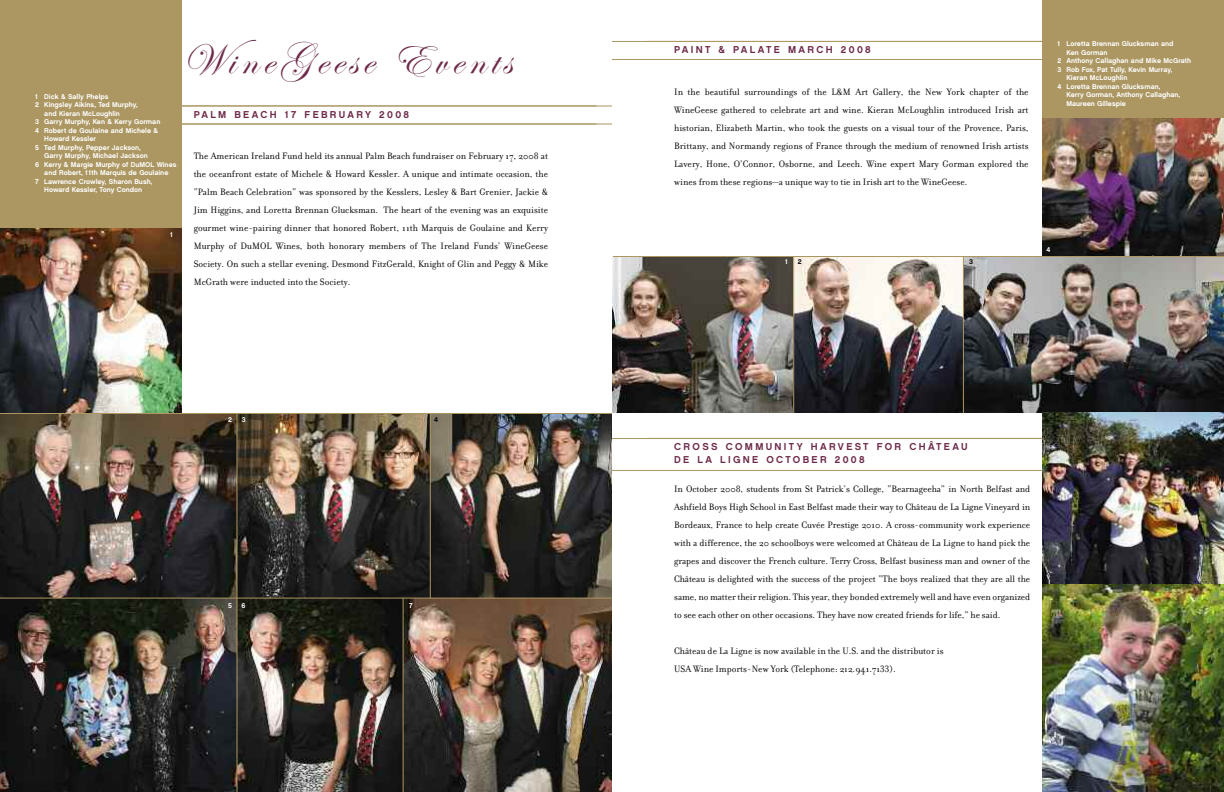
<style>
.page{position:relative;width:1224px;height:792px;background:#fff}
.page>*{position:absolute;margin:0;border:0;box-sizing:border-box;transform-origin:0 0}
.t1{font:44px "Edwardian Script ITC";letter-spacing:.12em;color:#6d2a49}
.t2{font:10px/18px "Filosofia";color:#000;text-align:justify}
.t3{font:10px/13px "Chalet New York Nineteen Sixty";letter-spacing:.235em;color:#6d2a49}
.t4{font:7px "Chalet New York Nineteen Sixty";color:#fff}
.t5{font:7px "Chalet New York Nineteen Sixty";color:#000}
</style>
<div class="page">
<div style="left:1042px;top:0;width:182px;height:792px;background:#ac9762"></div>
<img style="left:1042px;top:118px;width:182px;height:138px">
<hr style="left:166px;top:105px;width:431px;height:1px;background:#ac9762">
<div style="left:0;top:0;width:182px;height:791px;background:#ac9762"></div>
<hr style="left:166px;top:106px;width:446px;height:1px;background:#ac9762">
<hr style="left:166px;top:124px;width:446px;height:1px;background:#ac9762">
<hr style="left:612px;top:41px;width:480px;height:1px;background:#ac9762">
<hr style="left:612px;top:59px;width:480px;height:1px;background:#ac9762">
<hr style="left:612px;top:438px;width:480px;height:1px;background:#ac9762">
<hr style="left:612px;top:470px;width:480px;height:1px;background:#ac9762">
<img style="left:0;top:414px;width:612px;height:184px">
<img style="left:0;top:599px;width:238px;height:193px">
<img style="left:238px;top:599px;width:165px;height:193px">
<img style="left:404px;top:599px;width:208px;height:193px">
<img style="left:0;top:228px;width:182px;height:185px">
<hr style="left:0;top:413px;width:612px;height:1px;background:#ac9762">
<hr style="left:0;top:598px;width:612px;height:1px;background:#ac9762">
<hr style="left:236px;top:413px;width:1px;height:379px;background:#ac9762">
<hr style="left:430px;top:413px;width:1px;height:185px;background:#ac9762">
<img style="left:612px;top:256px;width:612px;height:157px">
<hr style="left:613px;top:256px;width:611px;height:1px;background:#ac9762">
<hr style="left:793px;top:256px;width:1px;height:157px;background:#ac9762">
<hr style="left:403px;top:598px;width:1px;height:194px;background:#ac9762">
<hr style="left:963px;top:256px;width:1px;height:157px;background:#ac9762">
<img style="left:1042px;top:583px;width:182px;height:209px">
<img style="left:1042px;top:413px;width:182px;height:170px">
<p class="t4" style="left:35px;top:92px;width:75px">1 Dick &amp; Sally Phelps</p>
<p class="t4" style="left:35px;top:101px;width:104px">2 Kingsley Aikins, Ted Murphy,</p>
<p class="t4" style="left:44px;top:109px;width:77px">and Kieran McLoughlin</p>
<p class="t4" style="left:35px;top:118px;width:127px">3 Garry Murphy, Ken &amp; Kerry Gorman</p>
<p class="t4" style="left:35px;top:126px;width:124px">4 Robert de Goulaine and Michele &amp;</p>
<p class="t4" style="left:44px;top:135px;width:53px">Howard Kessler</p>
<p class="t4" style="left:35px;top:143px;width:107px">5 Ted Murphy, Pepper Jackson,</p>
<p class="t4" style="left:44px;top:152px;width:105px">Garry Murphy, Michael Jackson</p>
<p class="t4" style="left:35px;top:160px;width:143px">6 Kerry &amp; Margie Murphy of DuMOL Wines</p>
<p class="t4" style="left:44px;top:169px;width:126px">and Robert, 11th Marquis de Goulaine</p>
<p class="t4" style="left:35px;top:177px;width:119px">7 Lawrence Crowley, Sharon Bush,</p>
<p class="t4" style="left:44px;top:186px;width:100px">Howard Kessler, Tony Condon</p>
<p class="t4" style="left:170px;top:230px;width:4px">1</p>
<h1 class="t1" style="left:182px;top:32px;width:331px">WineGeese Events</h1>
<p class="t3" style="left:194px;top:108px;width:217px">PALM BEACH 17 FEBRUARY 2008</p>
<p class="t2" style="left:194px;top:147px;width:356px">The American Ireland Fund held its annual Palm Beach fundraiser on February 17, 2008 at the oceanfront estate of Michele &amp; Howard Kessler. A unique and intimate occasion, the “Palm Beach Celebration” was sponsored by the Kesslers, Lesley &amp; Bart Grenier, Jackie &amp; Jim Higgins, and Loretta Brennan Glucksman. The heart of the evening was an exquisite gourmet wine-pairing dinner that honored Robert, 11th Marquis de Goulaine and Kerry Murphy of DuMOL Wines, both honorary members of The Ireland Funds’ WineGeese Society. On such a stellar evening, Desmond FitzGerald, Knight of Glin and Peggy &amp; Mike McGrath were inducted into the Society.</p>
<p class="t4" style="left:228px;top:416px;width:5px">2</p>
<p class="t4" style="left:242px;top:416px;width:5px">3</p>
<p class="t5" style="left:434px;top:416px;width:5px">4</p>
<p class="t4" style="left:228px;top:602px;width:5px">5</p>
<p class="t4" style="left:242px;top:602px;width:5px">6</p>
<p class="t4" style="left:409px;top:602px;width:5px">7</p>
<p class="t3" style="left:674px;top:44px;width:198px">PAINT &amp; PALATE MARCH 2008</p>
<p class="t2" style="left:674px;top:82px;width:356px">In the beautiful surroundings of the L&amp;M Art Gallery, the New York chapter of the WineGeese gathered to celebrate art and wine. Kieran McLoughlin introduced Irish art historian, Elizabeth Martin, who took the guests on a visual tour of the Provence, Paris, Brittany, and Normandy regions of France through the medium of renowned Irish artists Lavery, Hone, O’Connor, Osborne, and Leech. Wine expert Mary Gorman explored the wines from these regions—a unique way to tie in Irish art to the WineGeese.</p>
<p class="t4" style="left:1058px;top:40px;width:118px">1 Loretta Brennan Glucksman and</p>
<p class="t4" style="left:1066px;top:48px;width:43px">Ken Gorman</p>
<p class="t4" style="left:1057px;top:57px;width:135px">2 Anthony Callaghan and Mike McGrath</p>
<p class="t4" style="left:1057px;top:65px;width:116px">3 Rob Fox, Pat Tully, Kevin Murray,</p>
<p class="t4" style="left:1066px;top:74px;width:62px">Kieran McLoughlin</p>
<p class="t4" style="left:1057px;top:82px;width:104px">4 Loretta Brennan Glucksman,</p>
<p class="t4" style="left:1066px;top:91px;width:115px">Kerry Gorman, Anthony Callaghan,</p>
<p class="t4" style="left:1066px;top:99px;width:61px">Maureen Gillespie</p>
<p class="t4" style="left:785px;top:258px;width:4px">1</p>
<p class="t5" style="left:798px;top:258px;width:5px">2</p>
<p class="t5" style="left:969px;top:258px;width:5px">3</p>
<p class="t4" style="left:1047px;top:245px;width:5px">4</p>
<p class="t3" style="left:674px;top:441px;width:295px">CROSS COMMUNITY HARVEST FOR CHÂTEAU<br>DE LA LIGNE OCTOBER 2008</p>
<p class="t2" style="left:674px;top:479px;width:358px">In October 2008, students from St Patrick’s College, “Bearnageeha” in North Belfast and Ashfield Boys High School in East Belfast made their way to Château de La Ligne Vineyard in Bordeaux, France to help create Cuvée Prestige 2010. A cross-community work experience with a difference, the 20 schoolboys were welcomed at Château de La Ligne to hand pick the grapes and discover the French culture. Terry Cross, Belfast business man and owner of the Château is delighted with the success of the project “The boys realized that they are all the same, no matter their religion. This year, they bonded extremely well and have even organized to see each other on other occasions. They have now created friends for life,” he said.</p>
<p class="t2" style="left:674px;top:641px;width:271px">Château de La Ligne is now available in the U.S. and the distributor is<br>USA Wine Imports-New York (Telephone: 212.941.7133).</p>
</div>
